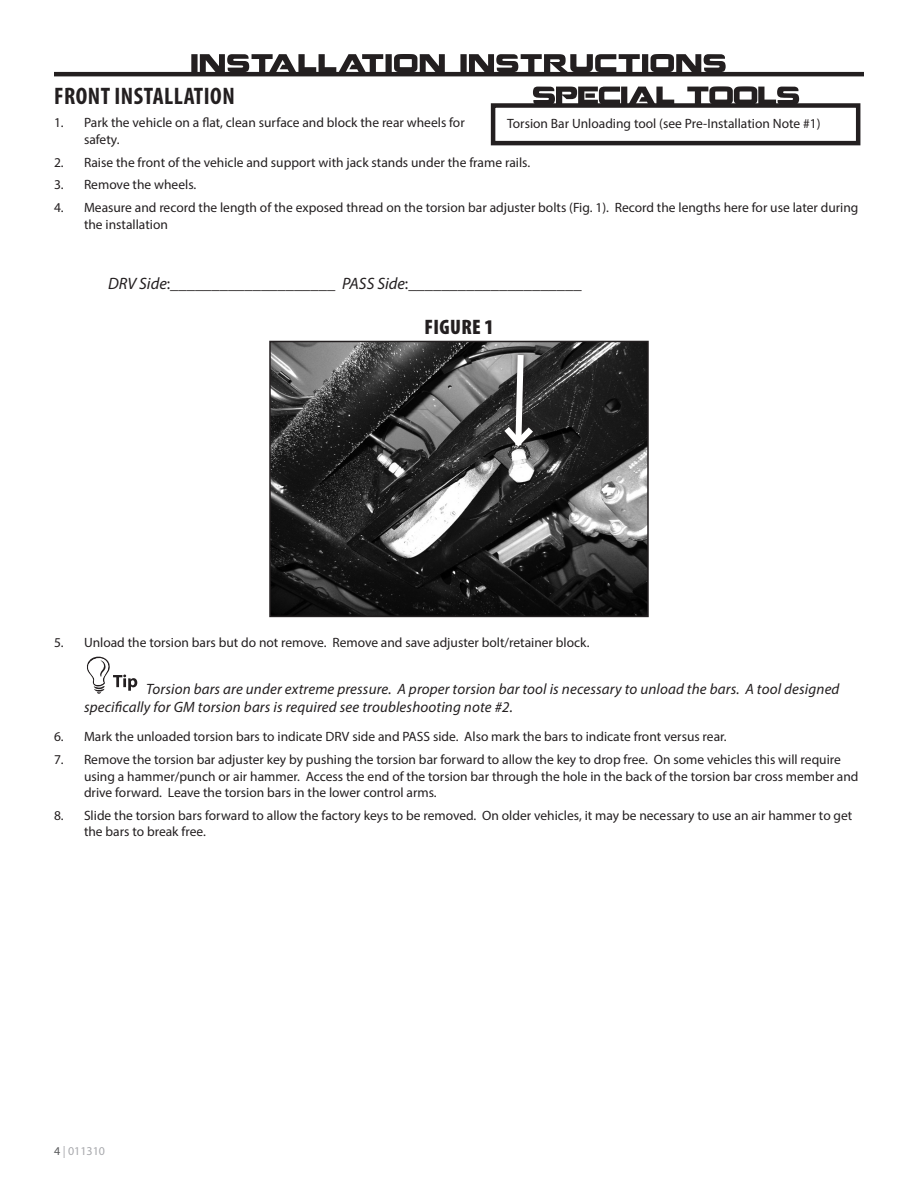
<style>
.page{position:relative;width:918px;height:1188px;background:#fff}
.page>*{position:absolute;margin:0;border:0;box-sizing:border-box;transform-origin:0 0}
.Headline{font:700 condensed 24px "Myriad Pro";letter-spacing:.02em;color:#231f20}
.Photo-Caption{font:900 condensed 21px "Myriad Pro";letter-spacing:.02em;color:#231f20}
.t1{font:16.5px "Myriad Pro";color:#231f20}
.Special__-_Note{font:italic 15px/18px "Myriad Pro";letter-spacing:.01em;color:#231f20}
.t2{font:13.5px/16.2px "Myriad Pro";color:#231f20}
.t3{font:12px "Myriad Pro";color:#a8a9ad}
.s1{font-style:italic}
.s2{color:#57585a}
</style>
<div class="page">
<svg style="left:191px;top:54px;width:535px;height:18px"></svg>
<hr style="left:54px;top:72px;width:810px;height:4px;background:#231f20">
<div style="left:491px;top:103px;width:369px;height:42px;border:4px solid #231f20"></div>
<svg style="left:533px;top:86px;width:266px;height:19px"></svg>
<img style="left:272px;top:344px;width:374px;height:270px">
<div style="left:269px;top:341px;width:380px;height:276px;border:2px solid #231f20"></div>
<svg style="left:500px;top:349px;width:39px;height:103px"></svg>
<svg style="left:500px;top:352px;width:37px;height:99px"></svg>
<svg style="left:87px;top:656px;width:50px;height:38px"></svg>
<p class="Headline" style="left:54px;top:81px;width:182px">FRONT INSTALLATION</p>
<p class="t2" style="left:84px;top:115px;width:382px;text-indent:-30px">1. Park the vehicle on a flat, clean surface and block the rear wheels for safety.</p>
<p class="t2" style="left:54px;top:154px;width:478px">2. Raise the front of the vehicle and support with jack stands under the frame rails.</p>
<p class="t2" style="left:54px;top:177px;width:144px">3. Remove the wheels.</p>
<p class="t2" style="left:84px;top:200px;width:776px;text-indent:-30px">4. Measure and record the length of the exposed thread on the torsion bar adjuster bolts (Fig. 1). Record the lengths here for use later during the installation</p>
<p class="t2" style="left:507px;top:115px;width:315px">Torsion Bar Unloading tool (see Pre-Installation Note #1)</p>
<p class="t1" style="left:108px;top:273px;width:475px"><span class="s1">DRV Side</span>:____________________ <span class="s1">PASS Side</span>:_____________________</p>
<p class="Photo-Caption" style="left:424px;top:316px;width:71px">FIGURE 1</p>
<p class="t2" style="left:54px;top:634px;width:537px">5. Unload the torsion bars but do not remove. Remove and save adjuster bolt/retainer block.</p>
<p class="Special__-_Note" style="left:84px;top:679px;width:757px;text-indent:62px">Torsion bars are under extreme pressure. A proper torsion bar tool is necessary to unload the bars. A tool designed specifically for GM torsion bars is required see troubleshooting note #2.</p>
<p class="t2" style="left:54px;top:729px;width:674px">6. Mark the unloaded torsion bars to indicate DRV side and PASS side. Also mark the bars to indicate front versus rear.</p>
<p class="t2" style="left:84px;top:752px;width:776px;text-indent:-30px">7. Remove the torsion bar adjuster key by pushing the torsion bar forward to allow the key to drop free. On some vehicles this will require using a hammer/punch or air hammer. Access the end of the torsion bar through the hole in the back of the torsion bar cross member and drive forward. Leave the torsion bars in the lower control arms.</p>
<p class="t2" style="left:84px;top:807px;width:770px;text-indent:-30px">8. Slide the torsion bars forward to allow the factory keys to be removed. On older vehicles, it may be necessary to use an air hammer to get the bars to break free.</p>
<p class="t3" style="left:54px;top:1143px;width:53px"><span class="s2">4</span> | 011310</p>
</div>
